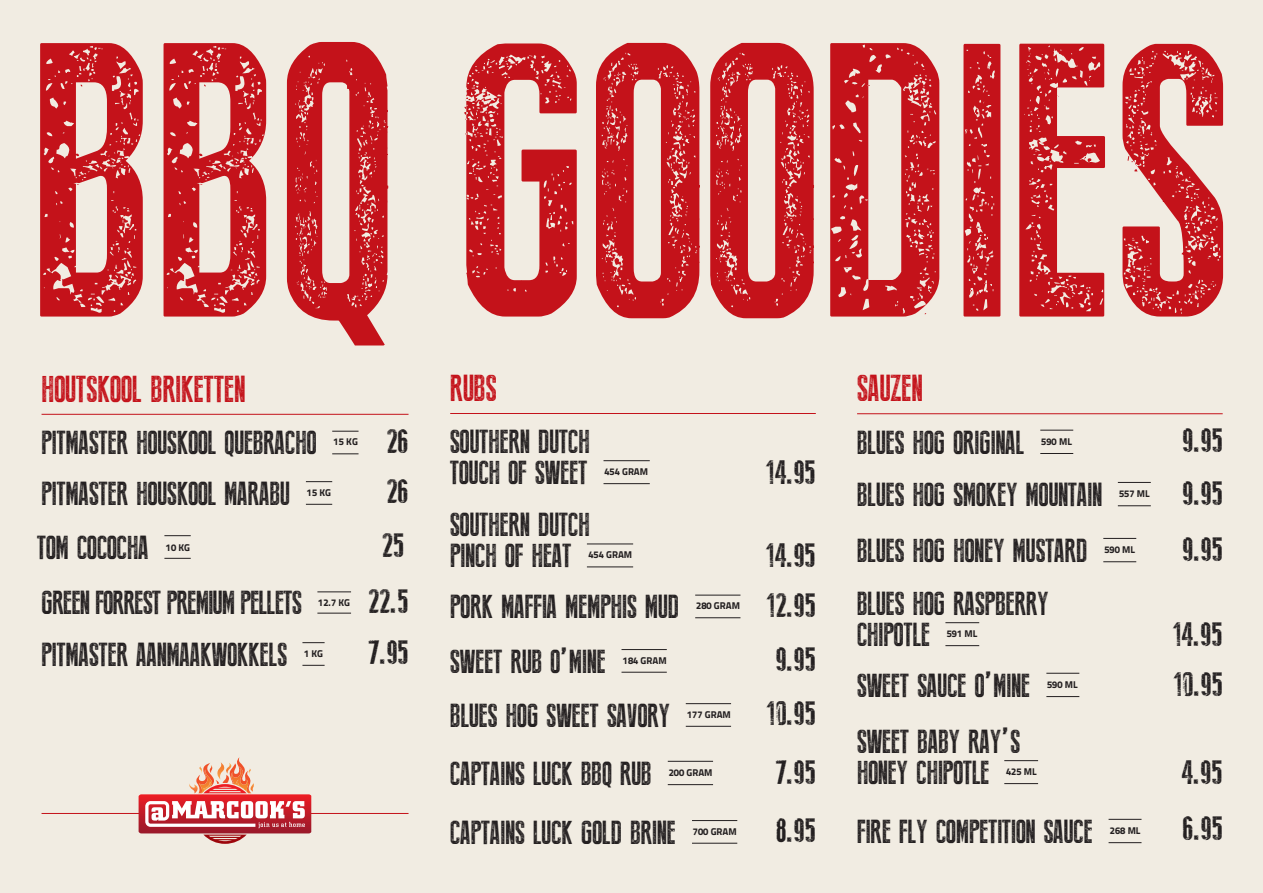
<style>
.page{position:relative;width:1263px;height:893px;background:#f1ece2}
.page>*{position:absolute;margin:0;border:0;box-sizing:border-box;transform-origin:0 0}
.t1{font:37.35px "Press Style";color:#c4121a}
.t2{font:33.15px/31.2px "Press Style";color:#231f20}
.t3{font:9.75px "Titillium Text 14 L 999 wt";color:#231f20}
</style>
<div class="page">
<hr style="left:42px;top:414px;width:366px;height:1px;background:#c4121a">
<hr style="left:42px;top:813px;width:366px;height:1px;background:#c4121a">
<hr style="left:857px;top:413px;width:366px;height:1px;background:#c4121a">
<hr style="left:450px;top:413px;width:366px;height:1px;background:#c4121a">
<svg style="left:332px;top:431px;width:26px;height:1px"></svg>
<hr style="left:1040px;top:430px;width:33px;height:1px;background:#231f20">
<hr style="left:603px;top:460px;width:47px;height:1px;background:#231f20">
<hr style="left:603px;top:483px;width:47px;height:1px;background:#231f20">
<hr style="left:945px;top:622px;width:34px;height:1px;background:#231f20">
<hr style="left:945px;top:645px;width:34px;height:1px;background:#231f20">
<hr style="left:1004px;top:760px;width:34px;height:1px;background:#231f20">
<hr style="left:1004px;top:783px;width:34px;height:1px;background:#231f20">
<hr style="left:587px;top:544px;width:46px;height:1px;background:#231f20">
<hr style="left:587px;top:567px;width:46px;height:1px;background:#231f20">
<svg style="left:332px;top:454px;width:26px;height:1px"></svg>
<hr style="left:1040px;top:453px;width:33px;height:1px;background:#231f20">
<hr style="left:1118px;top:482px;width:33px;height:1px;background:#231f20">
<hr style="left:1118px;top:505px;width:33px;height:1px;background:#231f20">
<hr style="left:1103px;top:538px;width:33px;height:1px;background:#231f20">
<hr style="left:1103px;top:561px;width:33px;height:1px;background:#231f20">
<hr style="left:1046px;top:673px;width:33px;height:1px;background:#231f20">
<hr style="left:1046px;top:696px;width:33px;height:1px;background:#231f20">
<hr style="left:1108px;top:819px;width:33px;height:1px;background:#231f20">
<hr style="left:1108px;top:842px;width:33px;height:1px;background:#231f20">
<svg style="left:306px;top:481px;width:26px;height:1px"></svg>
<svg style="left:306px;top:504px;width:26px;height:1px"></svg>
<svg style="left:302px;top:642px;width:23px;height:1px"></svg>
<svg style="left:302px;top:665px;width:23px;height:1px"></svg>
<hr style="left:695px;top:595px;width:45px;height:1px;background:#231f20">
<hr style="left:695px;top:617px;width:45px;height:1px;background:#231f20">
<hr style="left:621px;top:649px;width:46px;height:1px;background:#231f20">
<hr style="left:621px;top:672px;width:46px;height:1px;background:#231f20">
<hr style="left:686px;top:703px;width:45px;height:1px;background:#231f20">
<hr style="left:686px;top:726px;width:45px;height:1px;background:#231f20">
<hr style="left:668px;top:761px;width:45px;height:1px;background:#231f20">
<hr style="left:668px;top:784px;width:45px;height:1px;background:#231f20">
<hr style="left:692px;top:820px;width:45px;height:1px;background:#231f20">
<hr style="left:692px;top:843px;width:45px;height:1px;background:#231f20">
<hr style="left:317px;top:592px;width:34px;height:1px;background:#231f20">
<hr style="left:317px;top:613px;width:34px;height:1px;background:#231f20">
<svg style="left:164px;top:535px;width:27px;height:1px"></svg>
<svg style="left:164px;top:558px;width:27px;height:1px"></svg>
<svg style="left:40px;top:42px;width:1183px;height:303px"></svg>
<svg style="left:139px;top:757px;width:172px;height:87px"></svg>
<p class="t1" style="left:42px;top:370px;width:205px">HOUTSKOOL BRIKETTEN</p>
<p class="t1" style="left:450px;top:370px;width:48px">RUBS</p>
<p class="t1" style="left:857px;top:370px;width:67px">SAUZEN</p>
<p class="t2" style="left:387px;top:427px;width:23px">26</p>
<p class="t2" style="left:1182px;top:427px;width:42px">9.95</p>
<p class="t2" style="left:765px;top:459px;width:52px">14.95</p>
<p class="t2" style="left:450px;top:427px;width:141px">SOUTHERN DUTCH<br>TOUCH OF SWEET</p>
<p class="t2" style="left:42px;top:428px;width:277px">PITMASTER HOUSKOOL QUEBRACHO</p>
<p class="t3" style="left:334px;top:436px;width:26px">15 KG</p>
<p class="t2" style="left:857px;top:428px;width:169px">BLUES HOG ORIGINAL</p>
<p class="t3" style="left:1041px;top:435px;width:32px">590 ML</p>
<p class="t3" style="left:604px;top:466px;width:45px">454 GRAM</p>
<p class="t2" style="left:42px;top:479px;width:250px">PITMASTER HOUSKOOL MARABU</p>
<p class="t3" style="left:307px;top:486px;width:26px">15 KG</p>
<p class="t2" style="left:387px;top:477px;width:23px">26</p>
<p class="t2" style="left:857px;top:480px;width:246px">BLUES HOG SMOKEY MOUNTAIN</p>
<p class="t3" style="left:1119px;top:488px;width:32px">557 ML</p>
<p class="t2" style="left:1182px;top:479px;width:42px">9.95</p>
<p class="t2" style="left:857px;top:536px;width:232px">BLUES HOG HONEY MUSTARD</p>
<p class="t3" style="left:1104px;top:544px;width:32px">590 ML</p>
<p class="t2" style="left:1182px;top:535px;width:42px">9.95</p>
<p class="t2" style="left:450px;top:510px;width:141px">SOUTHERN DUTCH<br>PINCH OF HEAT</p>
<p class="t2" style="left:37px;top:533px;width:113px">TOM COCOCHA</p>
<p class="t3" style="left:166px;top:541px;width:26px">10 KG</p>
<p class="t2" style="left:382px;top:531px;width:23px">25</p>
<p class="t3" style="left:588px;top:549px;width:45px">454 GRAM</p>
<p class="t2" style="left:765px;top:541px;width:52px">14.95</p>
<p class="t2" style="left:42px;top:589px;width:262px">GREEN FORREST PREMIUM PELLETS</p>
<p class="t3" style="left:318px;top:596px;width:33px">12.7 KG</p>
<p class="t2" style="left:368px;top:587px;width:42px">22.5</p>
<p class="t2" style="left:42px;top:640px;width:247px">PITMASTER AANMAAKWOKKELS</p>
<p class="t3" style="left:304px;top:647px;width:21px">1 KG</p>
<p class="t2" style="left:368px;top:638px;width:42px">7.95</p>
<p class="t2" style="left:450px;top:592px;width:230px">PORK MAFFIA MEMPHIS MUD</p>
<p class="t3" style="left:696px;top:600px;width:45px">280 GRAM</p>
<p class="t2" style="left:766px;top:591px;width:51px">12.95</p>
<p class="t2" style="left:450px;top:647px;width:157px">SWEET RUB O’MINE</p>
<p class="t3" style="left:623px;top:654px;width:45px">184 GRAM</p>
<p class="t2" style="left:776px;top:645px;width:42px">9.95</p>
<p class="t2" style="left:450px;top:701px;width:221px">BLUES HOG SWEET SAVORY</p>
<p class="t3" style="left:687px;top:708px;width:45px">177 GRAM</p>
<p class="t2" style="left:766px;top:699px;width:51px">10.95</p>
<p class="t2" style="left:450px;top:759px;width:203px">CAPTAINS LUCK BBQ RUB</p>
<p class="t3" style="left:669px;top:767px;width:45px">200 GRAM</p>
<p class="t2" style="left:776px;top:758px;width:42px">7.95</p>
<p class="t2" style="left:450px;top:818px;width:227px">CAPTAINS LUCK GOLD BRINE</p>
<p class="t3" style="left:693px;top:825px;width:45px">700 GRAM</p>
<p class="t2" style="left:776px;top:816px;width:42px">8.95</p>
<p class="t2" style="left:857px;top:589px;width:193px">BLUES HOG RASPBERRY<br>CHIPOTLE</p>
<p class="t3" style="left:947px;top:628px;width:32px">591 ML</p>
<p class="t2" style="left:1172px;top:621px;width:52px">14.95</p>
<p class="t2" style="left:857px;top:671px;width:175px">SWEET SAUCE O’MINE</p>
<p class="t3" style="left:1047px;top:679px;width:32px">590 ML</p>
<p class="t2" style="left:1173px;top:670px;width:51px">10.95</p>
<p class="t2" style="left:857px;top:727px;width:165px">SWEET BABY RAY’S<br>HONEY CHIPOTLE</p>
<p class="t3" style="left:1006px;top:766px;width:32px">425 ML</p>
<p class="t2" style="left:1182px;top:758px;width:42px">4.95</p>
<p class="t2" style="left:857px;top:817px;width:237px">FIRE FLY COMPETITION SAUCE</p>
<p class="t3" style="left:1110px;top:825px;width:32px">268 ML</p>
<p class="t2" style="left:1182px;top:814px;width:42px">6.95</p>
</div>
